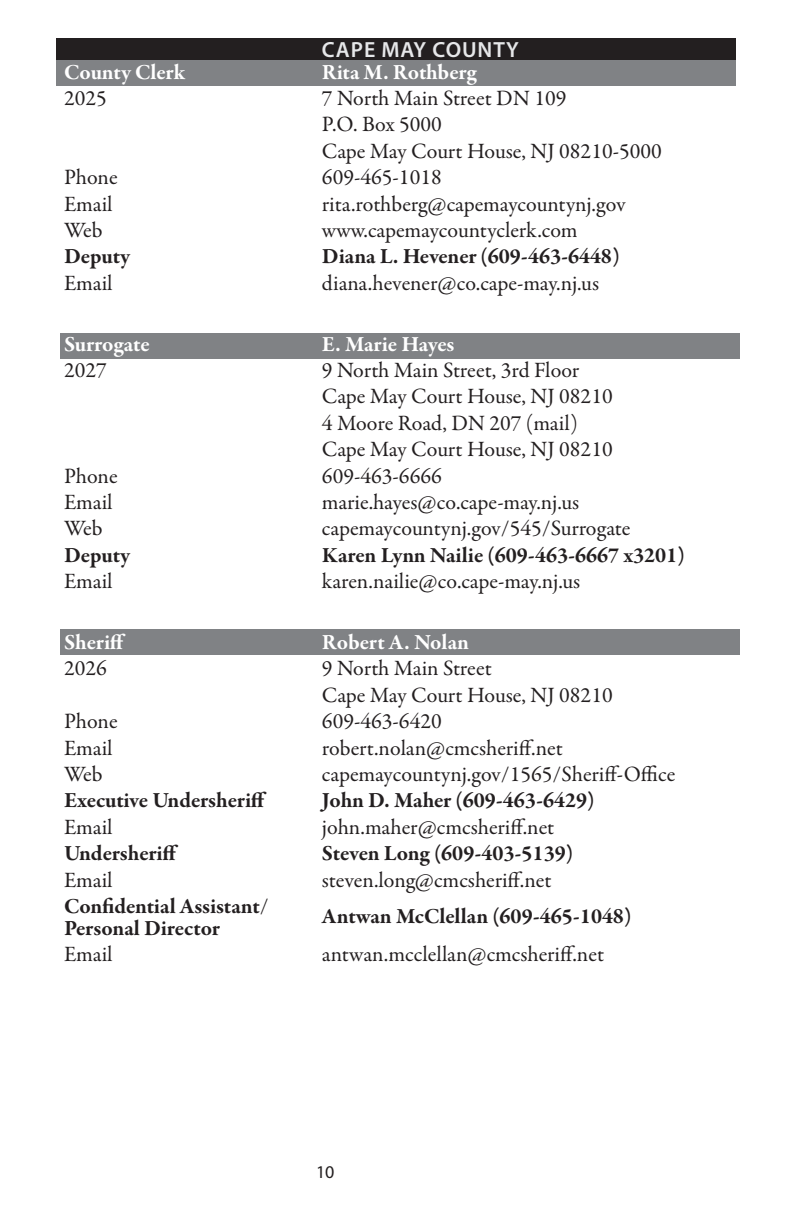
<style>
.page{position:relative;width:792px;height:1224px;background:#fff}
.page>*{position:absolute;margin:0;border:0;box-sizing:border-box;transform-origin:0 0}
.t1{font:22px/26.4px "Garamond Premr Pro";color:#231f20}
.t2{font:700 22px "Garamond Premr Pro";color:#231f20}
.t3{font:700 22px "Garamond Premr Pro";color:#fff}
.t4{font:600 22px "Myriad Pro";letter-spacing:.04em;color:#e6e7e9}
.t5{font:18px "Myriad Pro";color:#231f20}
</style>
<div class="page">
<div style="left:56px;top:38px;width:680px;height:24px;background:#231f20"></div>
<div style="left:56px;top:60px;width:680px;height:26px;background:#808285"></div>
<div style="left:60px;top:333px;width:680px;height:26px;background:#808285"></div>
<div style="left:60px;top:629px;width:680px;height:26px;background:#808285"></div>
<p class="t4" style="left:322px;top:37px;width:198px">CAPE MAY COUNTY</p>
<p class="t3" style="left:64px;top:58px;width:123px">County Clerk</p>
<p class="t3" style="left:322px;top:58px;width:156px">Rita M. Rothberg</p>
<p class="t1" style="left:64px;top:85px;width:44px">2025</p>
<p class="t1" style="left:322px;top:85px;width:341px">7 North Main Street DN 109<br>P.O. Box 5000<br>Cape May Court House, NJ 08210-5000</p>
<p class="t1" style="left:64px;top:165px;width:55px">Phone</p>
<p class="t1" style="left:322px;top:165px;width:121px">609-465-1018</p>
<p class="t1" style="left:64px;top:191px;width:50px">Email</p>
<p class="t1" style="left:322px;top:191px;width:305px">rita.rothberg@capemaycountynj.gov</p>
<p class="t1" style="left:64px;top:217px;width:40px">Web</p>
<p class="t1" style="left:322px;top:217px;width:257px">www.capemaycountyclerk.com</p>
<p class="t2" style="left:64px;top:243px;width:68px">Deputy</p>
<p class="t2" style="left:322px;top:243px;width:299px">Diana L. Hevener (609-463-6448)</p>
<p class="t1" style="left:64px;top:270px;width:50px">Email</p>
<p class="t1" style="left:322px;top:270px;width:279px">diana.hevener@co.cape-may.nj.us</p>
<p class="t3" style="left:64px;top:330px;width:87px">Surrogate</p>
<p class="t3" style="left:322px;top:330px;width:134px">E. Marie Hayes</p>
<p class="t1" style="left:64px;top:357px;width:44px">2027</p>
<p class="t1" style="left:322px;top:357px;width:292px">9 North Main Street, 3rd Floor<br>Cape May Court House, NJ 08210<br>4 Moore Road, DN 207 (mail)<br>Cape May Court House, NJ 08210</p>
<p class="t1" style="left:64px;top:463px;width:55px">Phone</p>
<p class="t1" style="left:322px;top:463px;width:121px">609-463-6666</p>
<p class="t1" style="left:64px;top:489px;width:50px">Email</p>
<p class="t1" style="left:322px;top:489px;width:259px">marie.hayes@co.cape-may.nj.us</p>
<p class="t1" style="left:64px;top:516px;width:40px">Web</p>
<p class="t1" style="left:322px;top:516px;width:310px">capemaycountynj.gov/545/Surrogate</p>
<p class="t2" style="left:64px;top:541px;width:68px">Deputy</p>
<p class="t2" style="left:322px;top:541px;width:364px">Karen Lynn Nailie (609-463-6667 x3201)</p>
<p class="t1" style="left:64px;top:569px;width:50px">Email</p>
<p class="t1" style="left:322px;top:569px;width:260px">karen.nailie@co.cape-may.nj.us</p>
<p class="t3" style="left:64px;top:628px;width:63px">Sheriff</p>
<p class="t3" style="left:322px;top:628px;width:149px">Robert A. Nolan</p>
<p class="t1" style="left:64px;top:656px;width:44px">2026</p>
<p class="t1" style="left:322px;top:656px;width:292px">9 North Main Street<br>Cape May Court House, NJ 08210</p>
<p class="t1" style="left:64px;top:709px;width:55px">Phone</p>
<p class="t1" style="left:322px;top:709px;width:121px">609-463-6420</p>
<p class="t1" style="left:64px;top:735px;width:50px">Email</p>
<p class="t1" style="left:322px;top:735px;width:242px">robert.nolan@cmcsheriff.net</p>
<p class="t1" style="left:64px;top:761px;width:40px">Web</p>
<p class="t1" style="left:322px;top:761px;width:355px">capemaycountynj.gov/1565/Sheriff-Office</p>
<p class="t2" style="left:64px;top:787px;width:204px">Executive Undersheriff</p>
<p class="t2" style="left:322px;top:787px;width:274px">John D. Maher (609-463-6429)</p>
<p class="t1" style="left:64px;top:814px;width:50px">Email</p>
<p class="t1" style="left:322px;top:814px;width:234px">john.maher@cmcsheriff.net</p>
<p class="t2" style="left:64px;top:840px;width:116px">Undersheriff</p>
<p class="t2" style="left:322px;top:840px;width:252px">Steven Long (609-403-5139)</p>
<p class="t1" style="left:64px;top:867px;width:50px">Email</p>
<p class="t1" style="left:322px;top:867px;width:231px">steven.long@cmcsheriff.net</p>
<p class="t2" style="left:64px;top:892px;width:207px">Confidential Assistant/</p>
<p class="t2" style="left:322px;top:902px;width:311px">Antwan McClellan (609-465-1048)</p>
<p class="t2" style="left:64px;top:914px;width:157px">Personal Director</p>
<p class="t1" style="left:64px;top:942px;width:50px">Email</p>
<p class="t1" style="left:322px;top:942px;width:284px">antwan.mcclellan@cmcsheriff.net</p>
<p class="t5" style="left:316px;top:1162px;width:20px">10</p>
</div>
